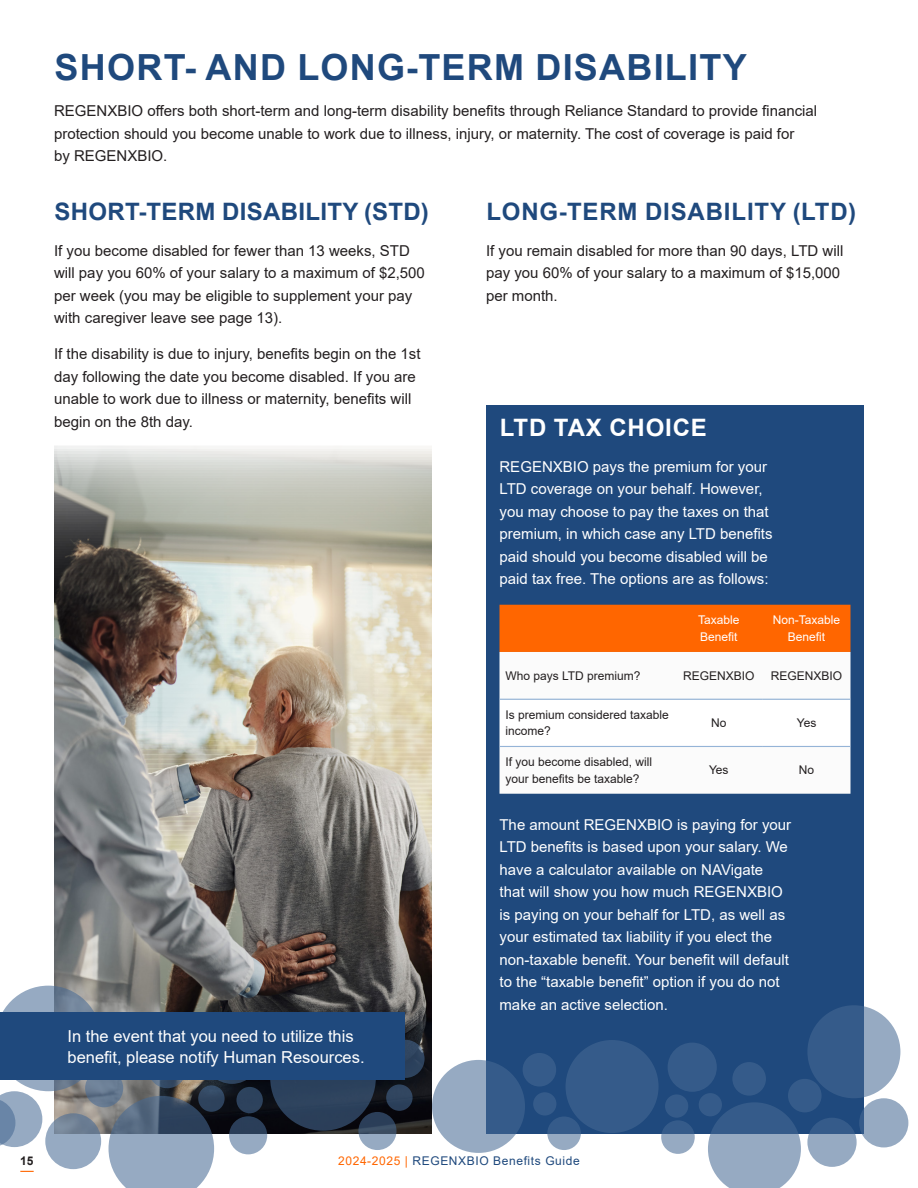
<style>
.page{position:relative;width:918px;height:1188px;background:#fff}
.page>*{position:absolute;margin:0;border:0;box-sizing:border-box;transform-origin:0 0}
.Section_Title{font:700 36px "Arial";letter-spacing:.035em;color:#1f497d}
.Header_1{font:700 24px "Arial";letter-spacing:.015em;color:#1f497d}
.Header_1-2{font:700 24px "Arial";letter-spacing:.035em;color:#1f497d}
.Header_1-3{font:700 24px "Arial";letter-spacing:.035em;color:#fff}
.Callout{font:16.5px/21px "Arial";color:#fff}
.Body_Text_Print{font:15px/22.5px "Arial";color:#231f20}
.Body_Text_Print-2{font:15px/22.5px "Arial";color:#fff}
.Table_Body_Left{font:12px/16.5px "Arial";color:#231f20}
.Table_Header_Center{font:12px/16.5px "Arial";color:#fff}
.t1{font:12px "Arial";letter-spacing:.05em;color:#1f497d}
.Table_Body_Center{font:12px "Arial";color:#231f20}
.t2{font:700 12px "Arial";color:#231f20}
.s1{color:#f60}
</style>
<div class="page">
<img style="left:54px;top:446px;width:378px;height:688px">
<div style="left:486px;top:405px;width:378px;height:729px;background:#1f497d"></div>
<div style="left:500px;top:605px;width:350px;height:47px;background:#f60"></div>
<div style="left:500px;top:652px;width:350px;height:142px;background:#fbfbfb"></div>
<div style="left:500px;top:700px;width:350px;height:46px;background:#fff"></div>
<hr style="left:500px;top:699px;width:175px;height:1px;background:#95b4d7">
<hr style="left:675px;top:699px;width:88px;height:1px;background:#95b4d7">
<hr style="left:763px;top:699px;width:87px;height:1px;background:#95b4d7">
<hr style="left:500px;top:746px;width:175px;height:1px;background:#95b4d7">
<hr style="left:675px;top:746px;width:88px;height:1px;background:#95b4d7">
<hr style="left:763px;top:746px;width:87px;height:1px;background:#95b4d7">
<svg style="left:432px;top:1060px;width:93px;height:93px;background:#748fae"></svg>
<div style="left:566px;top:1040px;width:93px;height:93px;background:#355b8a;border-radius:50%"></div>
<svg style="left:708px;top:1102px;width:93px;height:86px"></svg>
<svg style="left:807px;top:1005px;width:93px;height:93px;background:#57779d"></svg>
<div style="left:523px;top:1053px;width:33px;height:34px;background:#355b8a;border-radius:50%"></div>
<svg style="left:661px;top:1120px;width:34px;height:34px"></svg>
<div style="left:668px;top:1043px;width:49px;height:49px;background:#355b8a;border-radius:50%"></div>
<div style="left:732px;top:1062px;width:34px;height:34px;background:#355b8a;border-radius:50%"></div>
<div style="left:788px;top:1079px;width:34px;height:33px;background:#355b8a;border-radius:50%"></div>
<svg style="left:547px;top:1117px;width:34px;height:33px"></svg>
<svg style="left:859px;top:1098px;width:49px;height:49px;background:#91a6bf"></svg>
<svg style="left:807px;top:1118px;width:50px;height:49px;background:#7c95b3"></svg>
<div style="left:665px;top:1094px;width:23px;height:24px;background:#355b8a;border-radius:50%"></div>
<div style="left:699px;top:1093px;width:23px;height:23px;background:#355b8a;border-radius:50%"></div>
<div style="left:533px;top:1092px;width:23px;height:24px;background:#355b8a;border-radius:50%"></div>
<div style="left:270px;top:1025px;width:106px;height:106px;background:#2b415c;border-radius:50%"></div>
<svg style="left:109px;top:1096px;width:105px;height:92px;background:#7b8ca1"></svg>
<div style="left:386px;top:1040px;width:39px;height:38px;background:#2d435e;border-radius:50%"></div>
<svg style="left:229px;top:1116px;width:38px;height:38px"></svg>
<svg style="left:204px;top:1028px;width:56px;height:56px"></svg>
<svg style="left:148px;top:1050px;width:38px;height:38px"></svg>
<svg style="left:85px;top:1069px;width:38px;height:38px"></svg>
<svg style="left:358px;top:1112px;width:39px;height:38px"></svg>
<svg style="left:0;top:986px;width:101px;height:161px"></svg>
<svg style="left:45px;top:1113px;width:56px;height:56px;background:#8b9eb4"></svg>
<div style="left:236px;top:1087px;width:27px;height:26px;background:#2d425d;border-radius:50%"></div>
<svg style="left:198px;top:1085px;width:27px;height:27px"></svg>
<svg style="left:386px;top:1084px;width:27px;height:27px"></svg>
<div style="left:0;top:1012px;width:405px;height:68px;background:#1f497d"></div>
<svg style="left:20px;top:1171px;width:14px;height:1px"></svg>
<p class="Section_Title" style="left:55px;top:42px;width:694px">SHORT- AND LONG-TERM DISABILITY</p>
<p class="Body_Text_Print" style="left:54px;top:100px;width:765px">REGENXBIO offers both short-term and long-term disability benefits through Reliance Standard to provide financial protection should you become unable to work due to illness, injury, or maternity. The cost of coverage is paid for<br>by REGENXBIO.</p>
<p class="Header_1" style="left:54px;top:194px;width:376px">SHORT-TERM DISABILITY (STD)</p>
<p class="Body_Text_Print" style="left:54px;top:239px;width:372px">If you become disabled for fewer than 13 weeks, STD will pay you 60% of your salary to a maximum of $2,500 per week (you may be eligible to supplement your pay with caregiver leave see page 13).</p>
<p class="Body_Text_Print" style="left:54px;top:343px;width:368px">If the disability is due to injury, benefits begin on the 1st day following the date you become disabled. If you are unable to work due to illness or maternity, benefits will begin on the 8th day.</p>
<p class="Header_1-2" style="left:486px;top:194px;width:371px">LONG-TERM DISABILITY (LTD)</p>
<p class="Body_Text_Print" style="left:486px;top:239px;width:359px">If you remain disabled for more than 90 days, LTD will pay you 60% of your salary to a maximum of $15,000 per month.</p>
<p class="Header_1-3" style="left:500px;top:411px;width:209px">LTD TAX CHOICE</p>
<p class="Body_Text_Print-2" style="left:500px;top:455px;width:275px">REGENXBIO pays the premium for your LTD coverage on your behalf. However, you may choose to pay the taxes on that premium, in which case any LTD benefits paid should you become disabled will be paid tax free. The options are as follows:</p>
<p class="Table_Header_Center" style="left:698px;top:612px;width:43px">Taxable<br>Benefit</p>
<p class="Table_Header_Center" style="left:773px;top:612px;width:69px;text-align:center">Non-Taxable<br>Benefit</p>
<p class="Table_Body_Left" style="left:506px;top:667px;width:137px">Who pays LTD premium?</p>
<p class="Table_Body_Center" style="left:683px;top:667px;width:73px">REGENXBIO</p>
<p class="Table_Body_Center" style="left:771px;top:667px;width:73px">REGENXBIO</p>
<p class="Table_Body_Left" style="left:506px;top:706px;width:165px">Is premium considered taxable income?</p>
<p class="Table_Body_Center" style="left:711px;top:715px;width:17px">No</p>
<p class="Table_Body_Center" style="left:797px;top:715px;width:21px">Yes</p>
<p class="Table_Body_Left" style="left:506px;top:754px;width:148px">If you become disabled, will your benefits be taxable?</p>
<p class="Table_Body_Center" style="left:709px;top:762px;width:21px">Yes</p>
<p class="Table_Body_Center" style="left:799px;top:762px;width:17px">No</p>
<p class="Body_Text_Print-2" style="left:500px;top:813px;width:293px">The amount REGENXBIO is paying for your LTD benefits is based upon your salary. We have a calculator available on NAVigate that will show you how much REGENXBIO is paying on your behalf for LTD, as well as your estimated tax liability if you elect the non-taxable benefit. Your benefit will default to the “taxable benefit” option if you do not make an active selection.</p>
<p class="Callout" style="left:68px;top:1025px;width:299px">In the event that you need to utilize this benefit, please notify Human Resources.</p>
<p class="t2" style="left:20px;top:1153px;width:15px">15</p>
<p class="t1" style="left:338px;top:1153px;width:243px"><span class="s1">2024-2025 |</span> REGENXBIO Benefits Guide</p>
</div>
